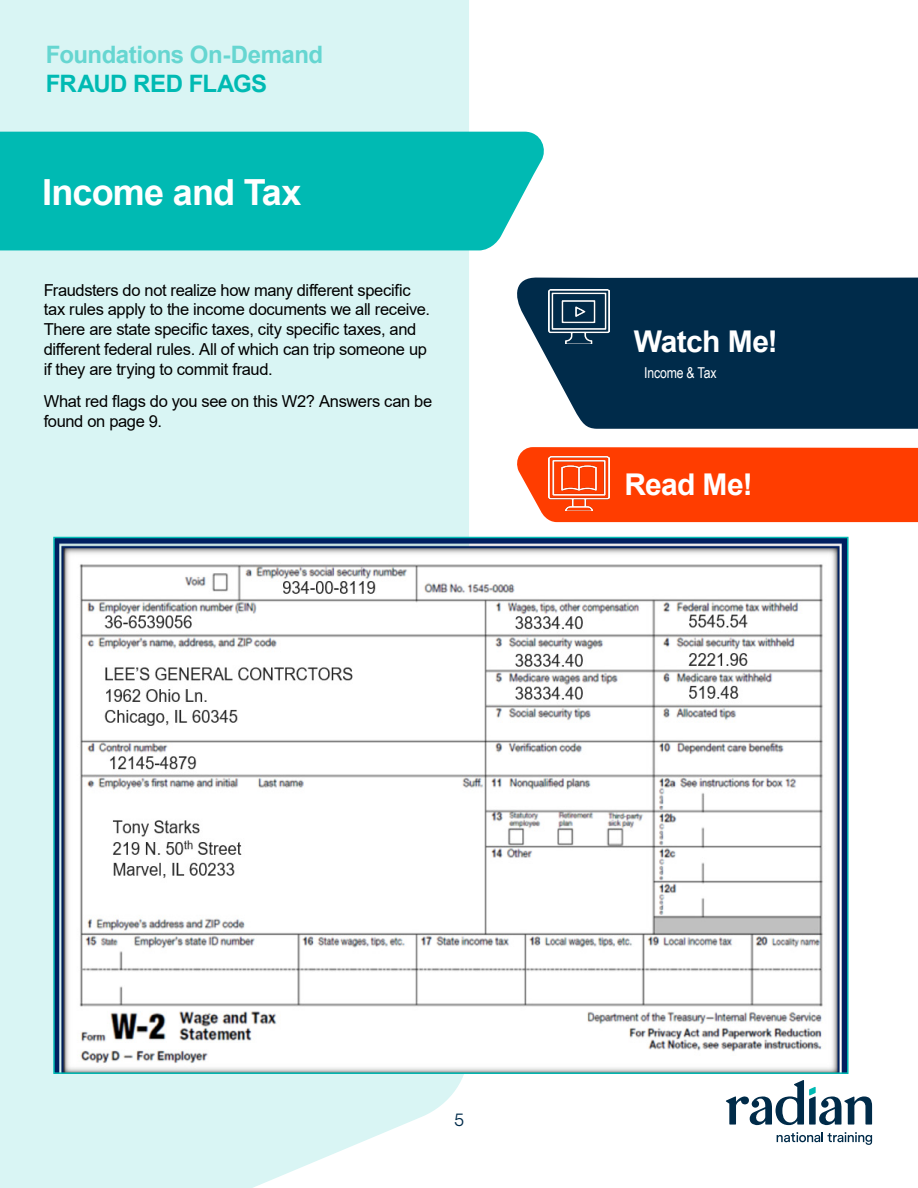
<style>
.page{position:relative;width:918px;height:1188px;background:#fff}
.page>*{position:absolute;margin:0;border:0;box-sizing:border-box;transform-origin:0 0}
.Internal_Pages_-_Mai{font:700 36px "Arial";letter-spacing:-.02em;color:#fff}
.Highlight_Call_Out{font:700 30px "Arial";letter-spacing:-.02em;color:#fff}
.t1{font:700 24px "Arial";letter-spacing:-.02em;color:#66d6d1}
.t2{font:700 24px "Arial";letter-spacing:-.025em;color:#00bab3}
.t3{font:18px "Messina Sans";color:#002b4a}
.Body_Text{font:16.5px/19.8px "Arial";letter-spacing:-.02em;color:#000}
.Highlight_Call_Out_S{font:15px "Arial Narrow";letter-spacing:-.015em;color:#fff}
</style>
<div class="page">
<div style="left:0;top:0;width:469px;height:1188px;background:#d9f5f4"></div>
<div style="left:0;top:132px;width:544px;height:118px;background:#00bab3"></div>
<img style="left:56px;top:540px;width:790px;height:531px">
<svg style="left:517px;top:277px;width:401px;height:152px;background:#153c59"></svg>
<img style="left:549px;top:289px;width:60px;height:54px">
<div style="left:517px;top:447px;width:401px;height:75px;background:#ff3d00"></div>
<img style="left:549px;top:456px;width:60px;height:55px">
<svg style="left:726px;top:1080px;width:146px;height:45px"></svg>
<svg style="left:777px;top:1132px;width:95px;height:13px"></svg>
<h3 class="t1" style="left:46px;top:38px;width:279px">Foundations On-Demand</h3>
<h3 class="t2" style="left:46px;top:67px;width:223px">FRAUD RED FLAGS</h3>
<p class="Internal_Pages_-_Mai" style="left:42px;top:167px;width:261px">Income and Tax</p>
<p class="Body_Text" style="left:44px;top:280px;width:388px">Fraudsters do not realize how many different specific tax rules apply to the income documents we all receive.<br>There are state specific taxes, city specific taxes, and different federal rules. All of which can trip someone up if they are trying to commit fraud.</p>
<p class="Body_Text" style="left:44px;top:391px;width:390px">What red flags do you see on this W2? Answers can be found on page 9.</p>
<p class="Highlight_Call_Out" style="left:634px;top:320px;width:146px">Watch Me!</p>
<p class="Highlight_Call_Out_S" style="left:644px;top:362px;width:74px">Income &amp; Tax</p>
<p class="Highlight_Call_Out" style="left:624px;top:463px;width:130px">Read Me!</p>
<p class="t3" style="left:454px;top:1106px;width:12px">5</p>
</div>
